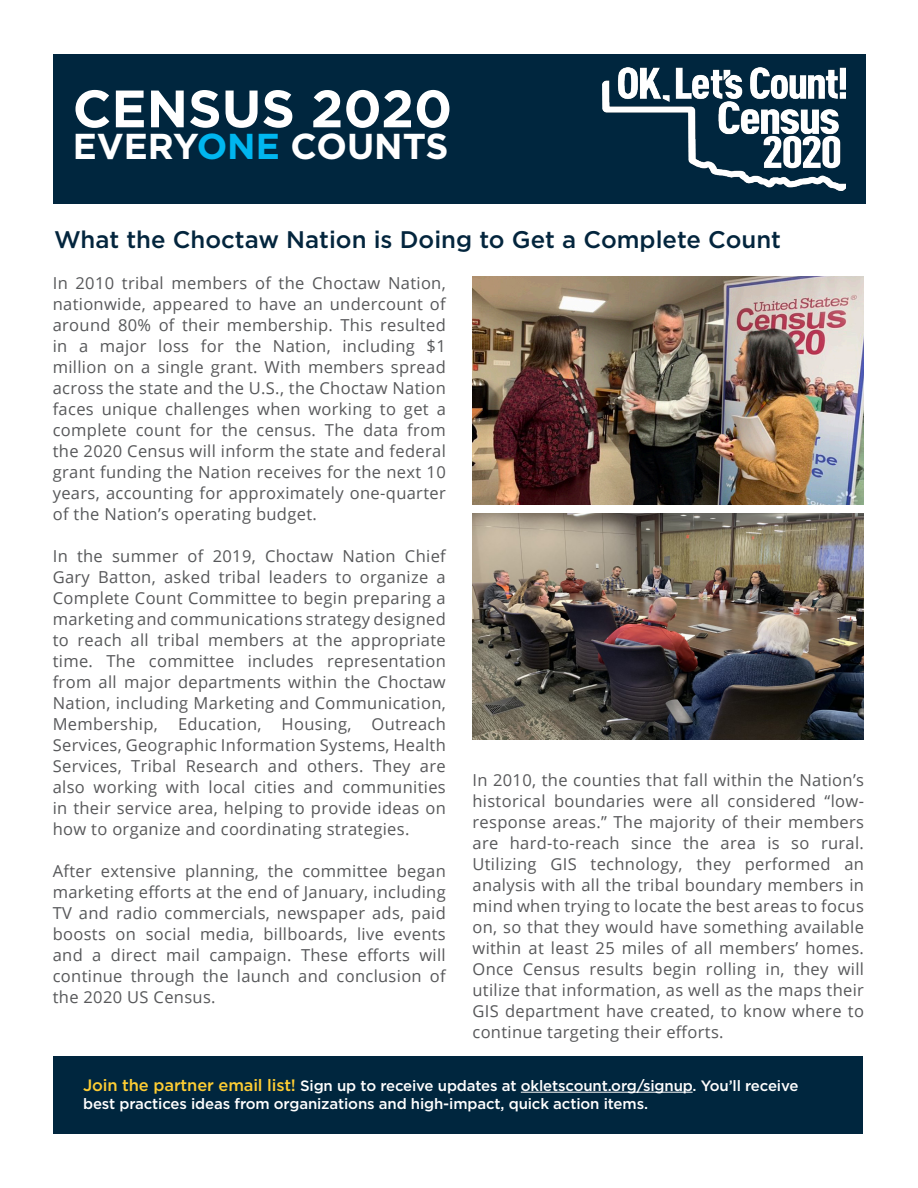
<style>
.page{position:relative;width:918px;height:1188px;background:#fff}
.page>*{position:absolute;margin:0;border:0;box-sizing:border-box;transform-origin:0 0}
.t1{font:700 52.5px "Gotham";color:#fff}
.t2{font:700 36px "Gotham";color:#fff}
.t3{font:500 24px "Gotham";color:#03253d}
.t4{font:16.5px/21px "Open Sans";letter-spacing:.02em;color:#57585a;text-align:justify}
.t5{font:500 15px/18px "Gotham";letter-spacing:-.01em;color:#fff}
.s1{color:#00b6ef}
.s2{font-size:16.5px;color:#fecd33}
</style>
<div class="page">
<div style="left:53px;top:1056px;width:809px;height:78px;background:#00263e"></div>
<div style="left:53px;top:54px;width:813px;height:149px;background:#00263e"></div>
<hr style="left:521px;top:1092px;width:172px;height:1px;background:#fff">
<img style="left:602px;top:67px;width:243px;height:124px">
<img style="left:473px;top:276px;width:391px;height:228px">
<img style="left:472px;top:513px;width:392px;height:227px">
<p class="t1" style="left:73px;top:74px;width:381px">CENSUS 2020</p>
<p class="t2" style="left:73px;top:122px;width:377px">EVERY<span class="s1">ONE</span> COUNTS</p>
<p class="t3" style="left:54px;top:224px;width:729px">What the Choctaw Nation is Doing to Get a Complete Count</p>
<p class="t4" style="left:53px;top:272px;width:395px">In 2010 tribal members of the Choctaw Nation, nationwide, appeared to have an undercount of around 80% of their membership. This resulted in a major loss for the Nation, including $1 million on a single grant. With members spread across the state and the U.S., the Choctaw Nation faces unique challenges when working to get a complete count for the census. The data from the 2020 Census will inform the state and federal grant funding the Nation receives for the next 10 years, accounting for approximately one-quarter of the Nation’s operating budget.</p>
<p class="t4" style="left:53px;top:545px;width:395px">In the summer of 2019, Choctaw Nation Chief Gary Batton, asked tribal leaders to organize a Complete Count Committee to begin preparing a marketing and communications strategy designed to reach all tribal members at the appropriate time. The committee includes representation from all major departments within the Choctaw Nation, including Marketing and Communication, Membership, Education, Housing, Outreach Services, Geographic Information Systems, Health Services, Tribal Research and others. They are also working with local cities and communities in their service area, helping to provide ideas on how to organize and coordinating strategies.</p>
<p class="t4" style="left:53px;top:860px;width:395px">After extensive planning, the committee began marketing efforts at the end of January, including TV and radio commercials, newspaper ads, paid boosts on social media, billboards, live events and a direct mail campaign. These efforts will continue through the launch and conclusion of the 2020 US Census.</p>
<p class="t4" style="left:472px;top:769px;width:393px">In 2010, the counties that fall within the Nation’s historical boundaries were all considered “low&shy;response areas.” The majority of their members are hard-to-reach since the area is so rural.<br>Utilizing GIS technology, they performed an analysis with all the tribal boundary members in mind when trying to locate the best areas to focus on, so that they would have something available within at least 25 miles of all members’ homes.<br>Once Census results begin rolling in, they will utilize that information, as well as the maps their GIS department have created, to know where to continue targeting their efforts.</p>
<p class="t5" style="left:83px;top:1076px;width:717px"><span class="s2">Join the partner email list!</span> Sign up to receive updates at okletscount.org/signup. You’ll receive best practices ideas from organizations and high-impact, quick action items.</p>
</div>
